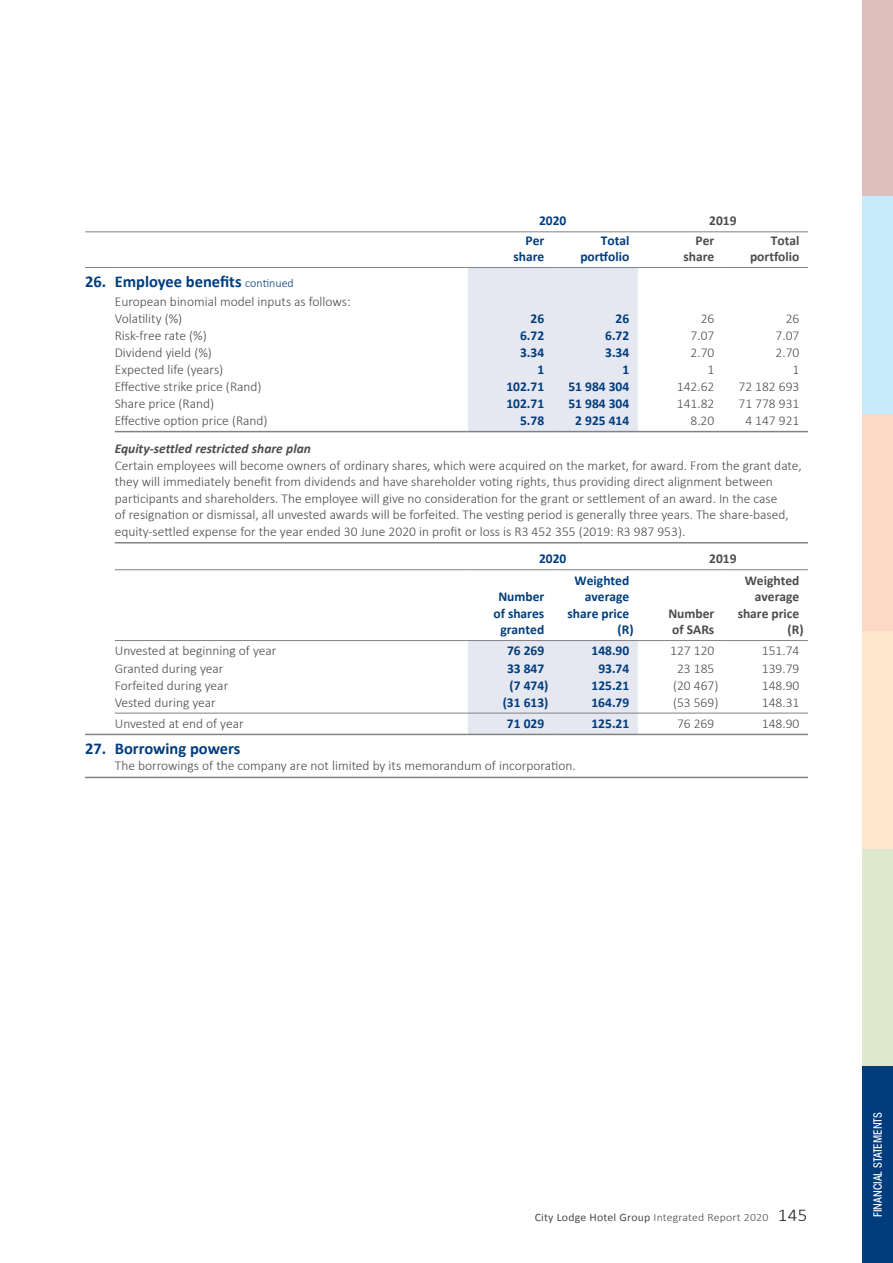
<style>
.page{position:relative;width:893px;height:1263px;background:#fff}
.page>*{position:absolute;margin:0;border:0;box-sizing:border-box;transform-origin:0 0}
.t1{font:700 16.5px "Calibri";color:#013d7d}
.t2{font:300 13.5px/16.5px "Calibri";color:#4b4c4d}
.t3{font:700 13.5px/16.5px "Calibri";color:#013d7d;text-align:right}
.t4{font:700 13.5px/16.5px "Calibri";color:#4b4c4d;text-align:right}
.t5{font:italic 700 13.5px "Calibri";color:#4b4c4d}
.t6{font:300 11.25px "Calibri";letter-spacing:.015em;color:#4b4c4d;scale:1.05 1}
.t7{font:500 condensed 11.25px "ITC Avant Garde Std";color:#fff}
.s1{font-weight:300;font-size:12px}
.s2{font-weight:400}
.s3{font-size:18px;color:#231f20}
</style>
<div class="page">
<hr style="left:115px;top:542px;width:693px;height:1px;background:#808285">
<hr style="left:85px;top:777px;width:723px;height:1px;background:#808285">
<div style="left:468px;top:268px;width:170px;height:163px;background:#e5e7f1"></div>
<hr style="left:85px;top:231px;width:30px;height:1px;background:#808285">
<hr style="left:115px;top:231px;width:353px;height:1px;background:#808285">
<hr style="left:85px;top:267px;width:30px;height:1px;background:#808285">
<hr style="left:115px;top:267px;width:353px;height:1px;background:#808285">
<hr style="left:468px;top:267px;width:85px;height:1px;background:#808285">
<hr style="left:553px;top:267px;width:85px;height:1px;background:#808285">
<hr style="left:638px;top:267px;width:85px;height:1px;background:#808285">
<hr style="left:723px;top:267px;width:85px;height:1px;background:#808285">
<hr style="left:468px;top:231px;width:85px;height:1px;background:#808285">
<hr style="left:553px;top:231px;width:85px;height:1px;background:#808285">
<hr style="left:638px;top:231px;width:85px;height:1px;background:#808285">
<hr style="left:723px;top:231px;width:85px;height:1px;background:#808285">
<hr style="left:115px;top:431px;width:353px;height:1px;background:#808285">
<hr style="left:468px;top:431px;width:85px;height:1px;background:#808285">
<hr style="left:553px;top:431px;width:85px;height:1px;background:#808285">
<hr style="left:638px;top:431px;width:85px;height:1px;background:#808285">
<hr style="left:723px;top:431px;width:85px;height:1px;background:#808285">
<div style="left:468px;top:641px;width:170px;height:93px;background:#e5e7f1"></div>
<hr style="left:115px;top:569px;width:353px;height:1px;background:#808285">
<hr style="left:468px;top:569px;width:85px;height:1px;background:#808285">
<hr style="left:553px;top:569px;width:85px;height:1px;background:#808285">
<hr style="left:638px;top:569px;width:85px;height:1px;background:#808285">
<hr style="left:723px;top:569px;width:85px;height:1px;background:#808285">
<hr style="left:115px;top:640px;width:353px;height:1px;background:#808285">
<hr style="left:468px;top:640px;width:85px;height:1px;background:#808285">
<hr style="left:553px;top:640px;width:85px;height:1px;background:#808285">
<hr style="left:638px;top:640px;width:85px;height:1px;background:#808285">
<hr style="left:723px;top:640px;width:85px;height:1px;background:#808285">
<hr style="left:115px;top:713px;width:353px;height:1px;background:#808285">
<hr style="left:468px;top:713px;width:85px;height:1px;background:#808285">
<hr style="left:553px;top:713px;width:85px;height:1px;background:#808285">
<hr style="left:638px;top:713px;width:85px;height:1px;background:#808285">
<hr style="left:723px;top:713px;width:85px;height:1px;background:#808285">
<hr style="left:115px;top:734px;width:353px;height:1px;background:#808285">
<hr style="left:468px;top:734px;width:85px;height:1px;background:#808285">
<hr style="left:553px;top:734px;width:85px;height:1px;background:#808285">
<hr style="left:638px;top:734px;width:85px;height:1px;background:#808285">
<hr style="left:723px;top:734px;width:85px;height:1px;background:#808285">
<hr style="left:85px;top:734px;width:30px;height:1px;background:#808285">
<div style="left:862px;top:0;width:31px;height:197px;background:#dfbfbc"></div>
<div style="left:862px;top:197px;width:31px;height:217px;background:#c6eafa"></div>
<div style="left:862px;top:414px;width:31px;height:217px;background:#fcd8c7"></div>
<div style="left:862px;top:631px;width:31px;height:218px;background:#fee7cd"></div>
<div style="left:862px;top:849px;width:31px;height:218px;background:#dee8cc"></div>
<div style="left:862px;top:1066px;width:31px;height:197px;background:#013d7d"></div>
<p class="t1" style="left:85px;top:270px;width:210px">26. Employee benefits <span class="s1">continued</span></p>
<p class="t2" style="left:115px;top:292px;width:237px;line-height:17.1px">European binomial model inputs as follows:<br>Volatility (%)</p>
<p class="t3" style="left:539px;top:213px;width:29px">2020</p>
<p class="t4" style="left:709px;top:213px;width:29px">2019</p>
<p class="t3" style="left:513px;top:232px;width:32px">Per share</p>
<p class="t3" style="left:580px;top:232px;width:51px">Total portfolio</p>
<p class="t4" style="left:683px;top:232px;width:32px">Per share</p>
<p class="t4" style="left:750px;top:232px;width:51px">Total portfolio</p>
<p class="t3" style="left:531px;top:310px;width:15px">26</p>
<p class="t3" style="left:616px;top:310px;width:15px">26</p>
<p class="t2" style="left:701px;top:309px;width:15px">26</p>
<p class="t2" style="left:786px;top:309px;width:15px">26</p>
<p class="t2" style="left:115px;top:326px;width:93px">Risk-free rate (%)</p>
<p class="t3" style="left:520px;top:327px;width:26px">6.72</p>
<p class="t3" style="left:605px;top:327px;width:26px">6.72</p>
<p class="t2" style="left:690px;top:326px;width:25px">7.07</p>
<p class="t2" style="left:776px;top:326px;width:25px">7.07</p>
<p class="t2" style="left:115px;top:344px;width:99px">Dividend yield (%)</p>
<p class="t3" style="left:520px;top:344px;width:26px">3.34</p>
<p class="t3" style="left:605px;top:344px;width:26px">3.34</p>
<p class="t2" style="left:690px;top:344px;width:25px">2.70</p>
<p class="t2" style="left:776px;top:344px;width:25px">2.70</p>
<p class="t2" style="left:115px;top:361px;width:110px">Expected life (years)</p>
<p class="t3" style="left:537px;top:361px;width:8px">1</p>
<p class="t3" style="left:622px;top:361px;width:8px">1</p>
<p class="t2" style="left:707px;top:361px;width:8px">1</p>
<p class="t2" style="left:792px;top:361px;width:8px">1</p>
<p class="t2" style="left:115px;top:378px;width:148px">Effective strike price (Rand)</p>
<p class="t3" style="left:506px;top:378px;width:39px">102.71</p>
<p class="t3" style="left:568px;top:378px;width:62px">51 984 304</p>
<p class="t2" style="left:677px;top:378px;width:39px">142.62</p>
<p class="t2" style="left:738px;top:378px;width:62px">72 182 693</p>
<p class="t2" style="left:115px;top:395px;width:101px">Share price (Rand)</p>
<p class="t3" style="left:506px;top:395px;width:39px">102.71</p>
<p class="t3" style="left:568px;top:395px;width:62px">51 984 304</p>
<p class="t2" style="left:677px;top:395px;width:39px">141.82</p>
<p class="t2" style="left:738px;top:395px;width:62px">71 778 931</p>
<p class="t2" style="left:115px;top:412px;width:154px">Effective option price (Rand)</p>
<p class="t3" style="left:520px;top:412px;width:26px">5.78</p>
<p class="t3" style="left:575px;top:412px;width:56px">2 925 414</p>
<p class="t2" style="left:690px;top:412px;width:25px">8.20</p>
<p class="t2" style="left:745px;top:412px;width:56px">4 147 921</p>
<p class="t5" style="left:115px;top:440px;width:198px">Equity-settled restricted share plan</p>
<p class="t2" style="left:115px;top:456px;width:689px">Certain employees will become owners of ordinary shares, which were acquired on the market, for award. From the grant date, they will immediately benefit from dividends and have shareholder voting rights, thus providing direct alignment between participants and shareholders. The employee will give no consideration for the grant or settlement of an award. In the case<br>of resignation or dismissal, all unvested awards will be forfeited. The vesting period is generally three years. The share-based, equity-settled expense for the year ended 30 June 2020 in profit or loss is R3 452 355 (2019: R3 987 953).</p>
<p class="t3" style="left:539px;top:551px;width:29px">2020</p>
<p class="t4" style="left:709px;top:551px;width:29px">2019</p>
<p class="t3" style="left:493px;top:588px;width:52px;text-align:center">Number of shares granted</p>
<p class="t4" style="left:745px;top:572px;width:56px">Weighted</p>
<p class="t4" style="left:755px;top:588px;width:46px">average</p>
<p class="t4" style="left:738px;top:605px;width:63px">share price</p>
<p class="t4" style="left:788px;top:621px;width:18px">(R)</p>
<p class="t3" style="left:575px;top:572px;width:56px">Weighted</p>
<p class="t3" style="left:585px;top:588px;width:46px">average</p>
<p class="t3" style="left:568px;top:605px;width:63px">share price</p>
<p class="t3" style="left:617px;top:621px;width:18px">(R)</p>
<p class="t4" style="left:668px;top:605px;width:47px;text-align:left">Number of SARs</p>
<p class="t2" style="left:115px;top:642px;width:163px">Unvested at beginning of year</p>
<p class="t3" style="left:507px;top:643px;width:39px">76 269</p>
<p class="t3" style="left:591px;top:643px;width:39px">148.90</p>
<p class="t2" style="left:670px;top:642px;width:46px">127 120</p>
<p class="t2" style="left:762px;top:642px;width:39px">151.74</p>
<p class="t2" style="left:115px;top:659px;width:110px">Granted during year</p>
<p class="t3" style="left:507px;top:660px;width:39px">33 847</p>
<p class="t3" style="left:598px;top:660px;width:32px">93.74</p>
<p class="t2" style="left:677px;top:659px;width:39px">23 185</p>
<p class="t2" style="left:762px;top:659px;width:39px">139.79</p>
<p class="t2" style="left:115px;top:676px;width:115px">Forfeited during year</p>
<p class="t3" style="left:510px;top:677px;width:40px">(7 474)</p>
<p class="t3" style="left:591px;top:677px;width:39px">125.21</p>
<p class="t2" style="left:673px;top:676px;width:47px">(20 467)</p>
<p class="t2" style="left:762px;top:676px;width:39px">148.90</p>
<p class="t2" style="left:115px;top:693px;width:103px">Vested during year</p>
<p class="t3" style="left:503px;top:694px;width:47px">(31 613)</p>
<p class="t3" style="left:591px;top:694px;width:39px">164.79</p>
<p class="t2" style="left:673px;top:693px;width:47px">(53 569)</p>
<p class="t2" style="left:762px;top:693px;width:39px">148.31</p>
<p class="t2" style="left:115px;top:715px;width:130px">Unvested at end of year</p>
<p class="t3" style="left:507px;top:715px;width:39px">71 029</p>
<p class="t3" style="left:591px;top:715px;width:39px">125.21</p>
<p class="t2" style="left:677px;top:715px;width:39px">76 269</p>
<p class="t2" style="left:762px;top:715px;width:39px">148.90</p>
<p class="t1" style="left:85px;top:738px;width:157px">27. Borrowing powers</p>
<p class="t2" style="left:115px;top:757px;width:462px">The borrowings of the company are not limited by its memorandum of incorporation.</p>
<p class="t6" style="left:535px;top:1211px;width:261px"><span class="s2">City Lodge Hotel Group</span> Integrated Report 2020 <span class="s3">145</span></p>
<p class="t7" style="left:871px;top:1217px;width:107px;rotate:-90deg">FINANCIAL STATEMENTS</p>
</div>
